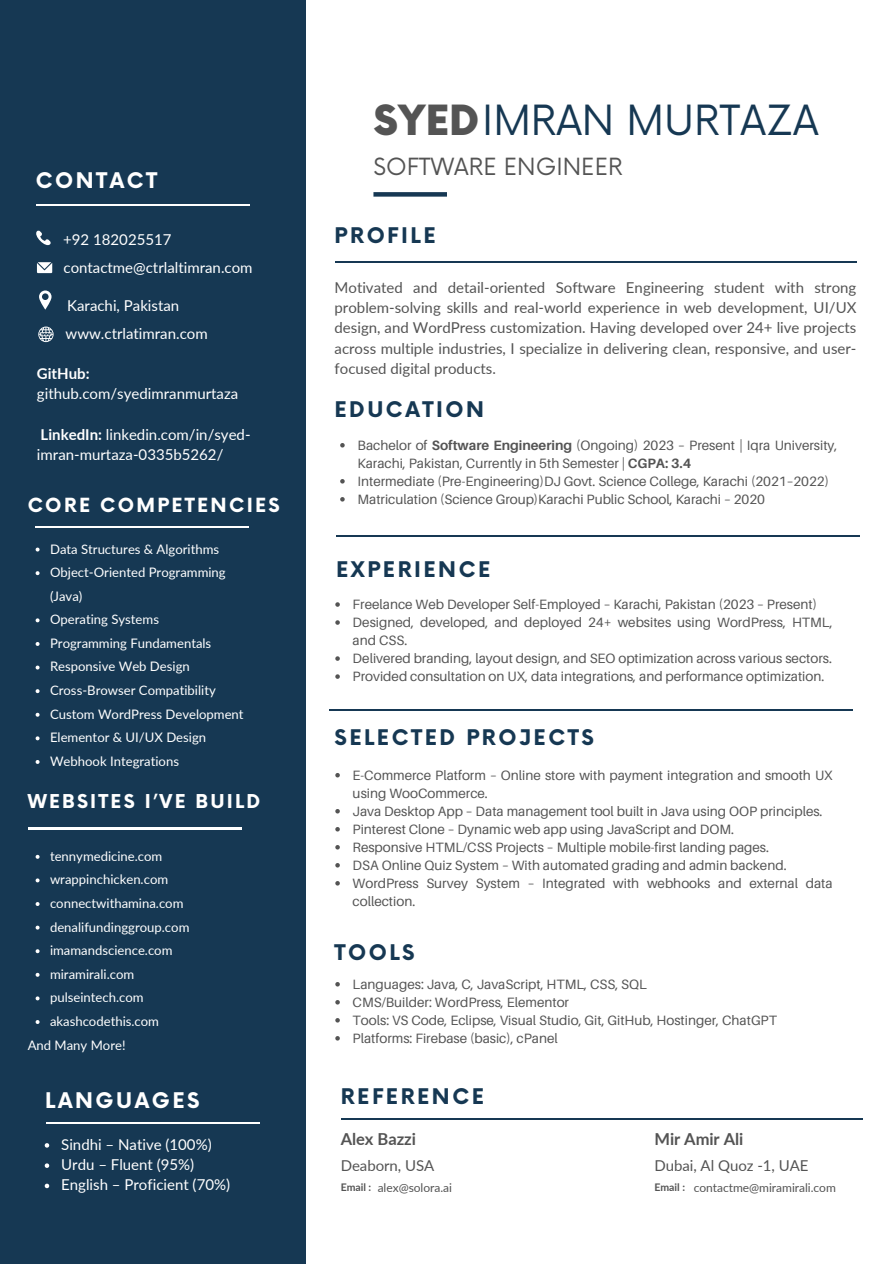
<style>
.page{position:relative;width:894px;height:1264px;background:#fff}
.page>*{position:absolute;margin:0;border:0;box-sizing:border-box;transform-origin:0 0}
.t1{font:40.5px "Now";color:#163853}
.t2{font:23.1px "Now";color:#545454}
.t3{font:700 21px "Now";letter-spacing:.12em;color:#163853}
.t4{font:700 21px "Now";letter-spacing:.12em;color:#fff}
.t5{font:700 19.05px "Now";letter-spacing:.12em;color:#fff}
.t6{font:700 18.6px "Now";letter-spacing:.12em;color:#fff}
.t7{font:700 16.5px "Lato";color:#545454}
.t8{font:15px/20.2px "Lato";color:#545454;text-align:justify}
.t9{font:15px/20.2px "Lato";color:#fff}
.t10{font:13.5px/18px "Aileron";color:#545454}
.t11{font:13.05px/23.5px "Lato";color:#fff}
.t12{font:12px "Lato";letter-spacing:-.005em;color:#545454}
.t13{font:700 10.5px "Lato";color:#545454}
.s1{font-weight:700}
.s2{font-weight:900;color:#545454}
</style>
<div class="page">
<div style="left:0;top:0;width:306px;height:1263px;background:#163853"></div>
<div style="left:373px;top:192px;width:74px;height:5px;background:#163853"></div>
<svg style="left:36px;top:230px;width:15px;height:16px"></svg>
<svg style="left:37px;top:262px;width:15px;height:11px"></svg>
<svg style="left:39px;top:290px;width:12px;height:19px"></svg>
<hr style="left:36px;top:204px;width:213px;height:1px;background:#fff">
<svg style="left:38px;top:326px;width:16px;height:16px"></svg>
<hr style="left:46px;top:1121px;width:214px;height:2px;background:#fff">
<hr style="left:336px;top:535px;width:523px;height:1px;background:#163853">
<hr style="left:341px;top:1118px;width:521px;height:1px;background:#163853">
<hr style="left:334px;top:261px;width:522px;height:2px;background:#163853">
<svg style="left:36px;top:854px;width:4px;height:4px"></svg>
<svg style="left:36px;top:878px;width:4px;height:4px"></svg>
<svg style="left:36px;top:902px;width:4px;height:4px"></svg>
<svg style="left:36px;top:925px;width:4px;height:4px"></svg>
<svg style="left:36px;top:949px;width:4px;height:4px"></svg>
<svg style="left:36px;top:972px;width:4px;height:4px"></svg>
<svg style="left:36px;top:996px;width:4px;height:4px"></svg>
<svg style="left:36px;top:1020px;width:4px;height:3px"></svg>
<svg style="left:45px;top:1143px;width:4px;height:4px"></svg>
<svg style="left:45px;top:1163px;width:4px;height:4px"></svg>
<svg style="left:45px;top:1183px;width:4px;height:5px"></svg>
<svg style="left:340px;top:443px;width:4px;height:4px"></svg>
<svg style="left:340px;top:479px;width:4px;height:4px"></svg>
<svg style="left:340px;top:497px;width:4px;height:4px"></svg>
<svg style="left:335px;top:602px;width:5px;height:4px"></svg>
<svg style="left:335px;top:620px;width:5px;height:4px"></svg>
<svg style="left:335px;top:656px;width:5px;height:4px"></svg>
<svg style="left:335px;top:674px;width:5px;height:5px"></svg>
<svg style="left:335px;top:773px;width:5px;height:4px"></svg>
<svg style="left:335px;top:809px;width:5px;height:4px"></svg>
<svg style="left:335px;top:827px;width:5px;height:4px"></svg>
<svg style="left:335px;top:845px;width:5px;height:4px"></svg>
<svg style="left:335px;top:863px;width:5px;height:4px"></svg>
<svg style="left:335px;top:881px;width:5px;height:4px"></svg>
<hr style="left:329px;top:709px;width:523px;height:2px;background:#163853">
<svg style="left:335px;top:982px;width:5px;height:4px"></svg>
<svg style="left:335px;top:1000px;width:5px;height:4px"></svg>
<svg style="left:335px;top:1018px;width:5px;height:4px"></svg>
<svg style="left:335px;top:1036px;width:5px;height:4px"></svg>
<hr style="left:35px;top:526px;width:214px;height:2px;background:#fff">
<svg style="left:36px;top:547px;width:4px;height:4px"></svg>
<svg style="left:36px;top:571px;width:4px;height:4px"></svg>
<svg style="left:36px;top:618px;width:4px;height:4px"></svg>
<svg style="left:36px;top:642px;width:4px;height:4px"></svg>
<svg style="left:36px;top:665px;width:4px;height:4px"></svg>
<svg style="left:36px;top:689px;width:4px;height:4px"></svg>
<svg style="left:36px;top:712px;width:4px;height:4px"></svg>
<svg style="left:36px;top:736px;width:4px;height:4px"></svg>
<svg style="left:36px;top:760px;width:4px;height:4px"></svg>
<hr style="left:28px;top:828px;width:213px;height:1px;background:#fff">
<p class="t4" style="left:36px;top:169px;width:123px">CONTACT</p>
<p class="t9" style="left:63px;top:229px;width:110px">+92 182025517</p>
<p class="t9" style="left:63px;top:257px;width:190px">contactme@ctrlaltimran.com</p>
<p class="t9" style="left:67px;top:295px;width:114px">Karachi, Pakistan</p>
<p class="t9" style="left:66px;top:323px;width:144px">www.ctrlatimran.com</p>
<p class="t9" style="left:37px;top:363px;width:203px"><span class="s1">GitHub: </span>github.com/syedimranmurtaza</p>
<p class="t9" style="left:37px;top:423px;width:215px"><span class="s1">LinkedIn:</span> linkedin.com/in/syed&shy;imran-murtaza-0335b5262/</p>
<p class="t5" style="left:28px;top:495px;width:253px">CORE COMPETENCIES</p>
<p class="t11" style="left:50px;top:536px;width:171px">Data Structures &amp; Algorithms</p>
<h3 class="t11" style="left:50px;top:560px;width:177px">Object-Oriented Programming (Java)</h3>
<p class="t11" style="left:50px;top:607px;width:110px">Operating Systems</p>
<p class="t11" style="left:50px;top:631px;width:163px">Programming Fundamentals</p>
<p class="t11" style="left:50px;top:654px;width:141px">Responsive Web Design</p>
<p class="t11" style="left:50px;top:678px;width:167px">Cross-Browser Compatibility</p>
<h3 class="t11" style="left:50px;top:702px;width:195px">Custom WordPress Development</h3>
<h6 class="t11" style="left:50px;top:725px;width:158px">Elementor &amp; UI/UX Design</h6>
<h6 class="t11" style="left:50px;top:749px;width:130px">Webhook Integrations</h6>
<p class="t6" style="left:28px;top:791px;width:234px">WEBSITES I’VE BUILD</p>
<p class="t11" style="left:50px;top:844px;width:114px">tennymedicine.com</p>
<p class="t11" style="left:50px;top:867px;width:120px">wrappinchicken.com</p>
<p class="t11" style="left:50px;top:891px;width:135px">connectwithamina.com</p>
<h5 class="t11" style="left:50px;top:914px;width:141px">denalifundinggroup.com</h5>
<p class="t11" style="left:50px;top:938px;width:124px">imamandscience.com</p>
<p class="t11" style="left:50px;top:961px;width:86px">miramirali.com</p>
<p class="t11" style="left:50px;top:985px;width:95px">pulseintech.com</p>
<p class="t11" style="left:50px;top:1009px;width:110px">akashcodethis.com</p>
<p class="t11" style="left:28px;top:1032px;width:99px">And Many More!</p>
<p class="t4" style="left:45px;top:1089px;width:156px">LANGUAGES</p>
<p class="t9" style="left:61px;top:1133px;width:152px">Sindhi – Native (100%)</p>
<p class="t9" style="left:61px;top:1154px;width:134px">Urdu – Fluent (95%)</p>
<p class="t9" style="left:61px;top:1174px;width:170px">English – Proficient (70%)</p>
<h3 class="t1" style="left:373px;top:98px;width:446px"><span class="s2">SYED</span>IMRAN MURTAZA</h3>
<p class="t2" style="left:373px;top:154px;width:250px">SOFTWARE ENGINEER</p>
<p class="t3" style="left:334px;top:224px;width:102px">PROFILE</p>
<p class="t8" style="left:334px;top:277px;width:523px">Motivated and detail-oriented Software Engineering student with strong problem-solving skills and real-world experience in web development, UI/UX design, and WordPress customization. Having developed over 24+ live projects across multiple industries, I specialize in delivering clean, responsive, and user&shy;focused digital products.</p>
<h5 class="t3" style="left:334px;top:398px;width:151px">EDUCATION</h5>
<p class="t10" style="left:357px;top:436px;width:481px">Bachelor of <span class="s1">Software Engineering</span> (Ongoing) 2023 – Present | Iqra University,<br>Karachi, Pakistan, Currently in 5th Semester | <span class="s1">CGPA: 3.4</span></p>
<p class="t10" style="left:357px;top:472px;width:473px">Intermediate (Pre-Engineering)DJ Govt. Science College, Karachi (2021–2022)</p>
<h1 class="t10" style="left:357px;top:490px;width:409px">Matriculation (Science Group)Karachi Public School, Karachi – 2020</h1>
<h3 class="t3" style="left:336px;top:558px;width:156px">EXPERIENCE</h3>
<h4 class="t10" style="left:352px;top:595px;width:466px">Freelance Web Developer Self-Employed – Karachi, Pakistan (2023 – Present)</h4>
<p class="t10" style="left:352px;top:613px;width:481px">Designed, developed, and deployed 24+ websites using WordPress, HTML, and CSS.</p>
<h3 class="t10" style="left:352px;top:649px;width:480px">Delivered branding, layout design, and SEO optimization across various sectors.</h3>
<p class="t10" style="left:352px;top:667px;width:473px">Provided consultation on UX, data integrations, and performance optimization.</p>
<h2 class="t3" style="left:334px;top:726px;width:261px">SELECTED PROJECTS</h2>
<p class="t10" style="left:352px;top:765px;width:481px">E-Commerce Platform – Online store with payment integration and smooth UX using WooCommerce.</p>
<p class="t10" style="left:352px;top:801px;width:471px">Java Desktop App – Data management tool built in Java using OOP principles.</p>
<p class="t10" style="left:352px;top:819px;width:383px">Pinterest Clone – Dynamic web app using JavaScript and DOM.</p>
<h3 class="t10" style="left:352px;top:837px;width:418px">Responsive HTML/CSS Projects – Multiple mobile-first landing pages.</h3>
<p class="t10" style="left:352px;top:855px;width:435px">DSA Online Quiz System – With automated grading and admin backend.</p>
<p class="t10" style="left:352px;top:873px;width:481px">WordPress Survey System – Integrated with webhooks and external data collection.</p>
<p class="t3" style="left:334px;top:941px;width:82px">TOOLS</p>
<p class="t10" style="left:352px;top:974px;width:295px">Languages: Java, C, JavaScript, HTML, CSS, SQL</p>
<h3 class="t10" style="left:352px;top:992px;width:218px">CMS/Builder: WordPress, Elementor</h3>
<p class="t10" style="left:352px;top:1010px;width:425px">Tools: VS Code, Eclipse, Visual Studio, Git, GitHub, Hostinger, ChatGPT</p>
<p class="t10" style="left:352px;top:1028px;width:206px">Platforms: Firebase (basic), cPanel</p>
<p class="t3" style="left:340px;top:1085px;width:145px">REFERENCE</p>
<p class="t7" style="left:340px;top:1129px;width:77px">Alex Bazzi</p>
<h3 class="t13" style="left:340px;top:1180px;width:32px">Email :</h3>
<p class="t8" style="left:340px;top:1154px;width:95px">Deaborn, USA</p>
<p class="t12" style="left:377px;top:1180px;width:76px">alex@solora.ai</p>
<p class="t7" style="left:654px;top:1129px;width:90px">Mir Amir Ali</p>
<p class="t13" style="left:654px;top:1181px;width:32px">Email :</p>
<p class="t8" style="left:654px;top:1154px;width:155px">Dubai, Al Quoz -1, UAE</p>
<p class="t12" style="left:693px;top:1180px;width:144px">contactme@miramirali.com</p>
</div>
